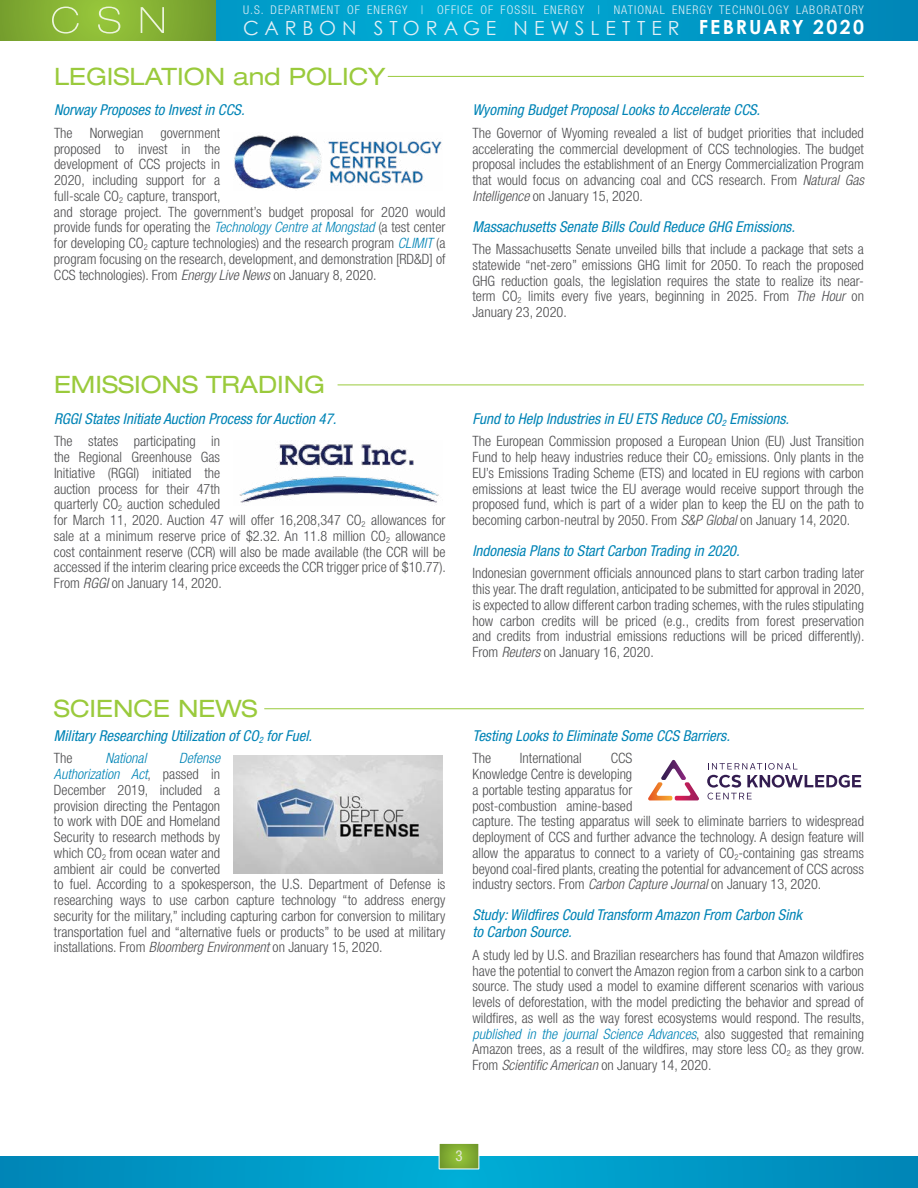
<style>
.page{position:relative;width:918px;height:1188px;background:#fff}
.page>*{position:absolute;margin:0;border:0;box-sizing:border-box;transform-origin:0 0}
.t1{font:expanded 24px "Helvetica Neue LT Std";color:#9aca3c}
.t2{font:19.5px "Century Gothic";letter-spacing:.305em;color:#dfeef6}
.t3{font:700 19.5px "Century Gothic";letter-spacing:.105em;color:#fff}
.t4{font:italic condensed 15px/17.2px "Helvetica Neue";color:#0084b6}
.t5{font:condensed 15px "Helvetica Neue LT Std";color:#e3e6d8}
.t6{font:300 condensed 14.25px/15.8px "Helvetica Neue LT Std";color:#4d4d4f;text-align:justify}
.t7{font:italic 300 condensed 14.25px "Helvetica Neue LT Std";color:#0084b6}
.t8{font:300 condensed 12px "Helvetica Neue LT Std";letter-spacing:.09em;color:#dfeef6}
.s1{font-style:italic;color:#0084b6}
.s2{font-style:italic}
</style>
<div class="page">
<svg style="left:216px;top:0;width:702px;height:40px;background:#009cc9"></svg>
<svg style="left:0;top:0;width:216px;height:40px;background:#80ab31"></svg>
<svg style="left:0;top:1156px;width:918px;height:32px;background:#0098c6"></svg>
<svg style="left:52px;top:7px;width:112px;height:27px;background:#9ac34c"></svg>
<svg style="left:439px;top:1143px;width:40px;height:26px"></svg>
<div style="left:439px;top:1143px;width:40px;height:26px;border:1px solid #fff"></div>
<hr style="left:265px;top:708px;width:599px;height:1px;background:#9aca3c">
<hr style="left:338px;top:385px;width:526px;height:1px;background:#9aca3c">
<hr style="left:388px;top:76px;width:476px;height:1px;background:#9aca3c">
<img style="left:239px;top:444px;width:200px;height:59px">
<img style="left:234px;top:756px;width:209px;height:118px">
<svg style="left:648px;top:760px;width:51px;height:40px"></svg>
<svg style="left:707px;top:763px;width:154px;height:37px"></svg>
<img style="left:234px;top:135px;width:208px;height:54px">
<p class="t8" style="left:243px;top:3px;width:622px">U.S. DEPARTMENT OF ENERGY | OFFICE OF FOSSIL ENERGY | NATIONAL ENERGY TECHNOLOGY LABORATORY</p>
<h2 class="t3" style="left:699px;top:15px;width:167px">FEBRUARY 2020</h2>
<h2 class="t2" style="left:243px;top:16px;width:438px">CARBON STORAGE NEWSLETTER</h2>
<h1 class="t1" style="left:54px;top:62px;width:333px">LEGISLATION and POLICY</h1>
<p class="t4" style="left:54px;top:101px;width:192px">Norway Proposes to Invest in CCS.</p>
<p class="t6" style="left:54px;top:125px;width:393px;text-align:left">The Norwegian government<br>proposed to invest in the<br>development of CCS projects in<br>2020, including support for a<br>full-scale CO<sub>2</sub> capture, transport,<br>and storage project. The government’s budget proposal for 2020 would provide funds for operating the <span class="s1">Technology Centre at Mongstad</span> (a test center for developing CO<sub>2</sub> capture technologies) and the research program <span class="s1">CLIMIT</span> (a program focusing on the research, development, and demonstration [RD&amp;D] of CCS technologies). From <span class="s2">Energy Live News</span> on January 8, 2020.</p>
<h1 class="t1" style="left:54px;top:370px;width:273px">EMISSIONS TRADING</h1>
<p class="t4" style="left:54px;top:410px;width:284px">RGGI States Initiate Auction Process for Auction 47.</p>
<p class="t6" style="left:54px;top:433px;width:394px;text-align:left">The states participating in<br>the Regional Greenhouse Gas<br>Initiative (RGGI) initiated the<br>auction process for their 47th<br>quarterly CO<sub>2</sub> auction scheduled<br>for March 11, 2020. Auction 47 will offer 16,208,347 CO<sub>2</sub> allowances for sale at a minimum reserve price of $2.32. An 11.8 million CO<sub>2</sub> allowance cost containment reserve (CCR) will also be made available (the CCR will be accessed if the interim clearing price exceeds the CCR trigger price of $10.77).<br>From <span class="s2">RGGI</span> on January 14, 2020.</p>
<h1 class="t1" style="left:54px;top:694px;width:205px">SCIENCE NEWS</h1>
<p class="t4" style="left:54px;top:727px;width:260px">Military Researching Utilization of CO<sub>2</sub> for Fuel.</p>
<p class="t6" style="left:54px;top:750px;width:20px">The</p>
<p class="t7" style="left:105px;top:750px;width:42px">National</p>
<p class="t6" style="left:54px;top:750px;width:393px;text-align:left;text-indent:125px"><span class="s1">Defense<br>Authorization Act</span>, passed in<br>December 2019, included a<br>provision directing the Pentagon<br>to work with DOE and Homeland<br>Security to research methods by<br>which CO<sub>2</sub> from ocean water and<br>ambient air could be converted<br>to fuel. According to a spokesperson, the U.S. Department of Defense is researching ways to use carbon capture technology “to address energy security for the military,” including capturing carbon for conversion to military transportation fuel and “alternative fuels or products” to be used at military installations. From <span class="s2">Bloomberg Environment</span> on January 15, 2020.</p>
<p class="t4" style="left:472px;top:101px;width:289px">Wyoming Budget Proposal Looks to Accelerate CCS.</p>
<p class="t6" style="left:472px;top:125px;width:393px">The Governor of Wyoming revealed a list of budget priorities that included accelerating the commercial development of CCS technologies. The budget proposal includes the establishment of an Energy Commercialization Program that would focus on advancing coal and CCS research. From <span class="s2">Natural Gas Intelligence</span> on January 15, 2020.</p>
<p class="t4" style="left:472px;top:218px;width:324px">Massachusetts Senate Bills Could Reduce GHG Emissions.</p>
<p class="t6" style="left:472px;top:241px;width:393px">The Massachusetts Senate unveiled bills that include a package that sets a statewide “net-zero” emissions GHG limit for 2050. To reach the proposed GHG reduction goals, the legislation requires the state to realize its near&shy;term CO<sub>2</sub> limits every five years, beginning in 2025. From <span class="s2">The Hour</span> on January 23, 2020.</p>
<p class="t4" style="left:472px;top:410px;width:318px">Fund to Help Industries in EU ETS Reduce CO<sub>2</sub> Emissions.</p>
<p class="t6" style="left:472px;top:433px;width:393px">The European Commission proposed a European Union (EU) Just Transition Fund to help heavy industries reduce their CO<sub>2</sub> emissions. Only plants in the EU’s Emissions Trading Scheme (ETS) and located in EU regions with carbon emissions at least twice the EU average would receive support through the proposed fund, which is part of a wider plan to keep the EU on the path to becoming carbon-neutral by 2050. From <span class="s2">S&amp;P Global</span> on January 14, 2020.</p>
<p class="t4" style="left:472px;top:542px;width:269px">Indonesia Plans to Start Carbon Trading in 2020.</p>
<p class="t6" style="left:472px;top:565px;width:394px">Indonesian government officials announced plans to start carbon trading later this year. The draft regulation, anticipated to be submitted for approval in 2020, is expected to allow different carbon trading schemes, with the rules stipulating how carbon credits will be priced (e.g., credits from forest preservation and credits from industrial emissions reductions will be priced differently).<br>From <span class="s2">Reuters</span> on January 16, 2020.</p>
<p class="t4" style="left:472px;top:727px;width:259px">Testing Looks to Eliminate Some CCS Barriers.</p>
<p class="t6" style="left:472px;top:750px;width:20px">The</p>
<p class="t6" style="left:520px;top:750px;width:63px">International</p>
<p class="t6" style="left:472px;top:750px;width:393px;text-align:left;text-indent:138px">CCS<br>Knowledge Centre is developing<br>a portable testing apparatus for<br>post-combustion amine-based<br>capture. The testing apparatus will seek to eliminate barriers to widespread deployment of CCS and further advance the technology. A design feature will allow the apparatus to connect to a variety of CO<sub>2</sub>-containing gas streams beyond coal-fired plants, creating the potential for advancement of CCS across industry sectors. From <span class="s2">Carbon Capture Journal</span> on January 13, 2020.</p>
<p class="t4" style="left:472px;top:906px;width:331px">Study: Wildfires Could Transform Amazon From Carbon Sink to Carbon Source.</p>
<p class="t6" style="left:472px;top:947px;width:394px">A study led by U.S. and Brazilian researchers has found that Amazon wildfires have the potential to convert the Amazon region from a carbon sink to a carbon source. The study used a model to examine different scenarios with various levels of deforestation, with the model predicting the behavior and spread of wildfires, as well as the way forest ecosystems would respond. The results, <span class="s1">published in the journal Science Advances</span>, also suggested that remaining Amazon trees, as a result of the wildfires, may store less CO<sub>2</sub> as they grow.<br>From <span class="s2">Scientific American</span> on January 14, 2020.</p>
<p class="t5" style="left:455px;top:1147px;width:9px">3</p>
</div>
